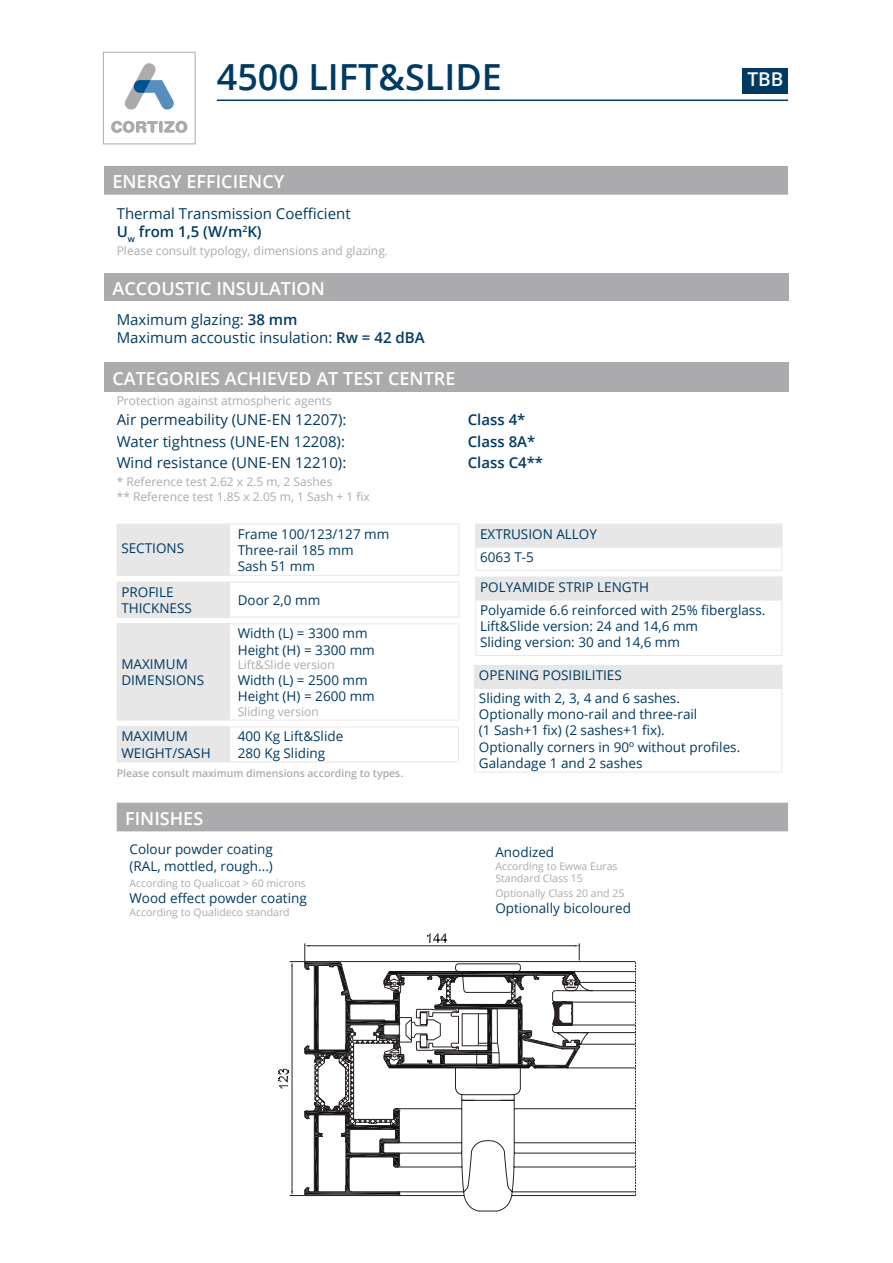
<style>
.page{position:relative;width:893px;height:1263px;background:#fff}
.page>*{position:absolute;margin:0;border:0;box-sizing:border-box;transform-origin:0 0}
.t1{font:600 36px "Open Sans";color:#003a62}
.t2{font:600 19.05px "Open Sans";color:#fff}
.t3{font:600 18px "Open Sans";color:#fff}
.t4{font:15px/18px "Open Sans";color:#003a62}
.t5{font:600 15px "Open Sans";color:#003a62}
.t6{font:13.5px/16.2px "Open Sans";color:#003a62}
.t7{font:12px/14.4px "Open Sans";color:#ababad}
.t8{font:10.5px/12.6px "Open Sans";color:#ababad}
.t9{font:600 10.5px "Open Sans";color:#ababad}
.s1{font-weight:600}
</style>
<div class="page">
<svg style="left:103px;top:52px;width:93px;height:92px"></svg>
<div style="left:104px;top:166px;width:684px;height:29px;background:#ababad"></div>
<div style="left:104px;top:274px;width:684px;height:27px;background:#ababad"></div>
<div style="left:104px;top:362px;width:685px;height:29px;background:#ababad"></div>
<div style="left:117px;top:524px;width:112px;height:51px;background:#e7e7e8"></div>
<hr style="left:229px;top:524px;width:230px;height:1px;background:#e7e7e8">
<hr style="left:458px;top:524px;width:1px;height:51px;background:#e7e7e8">
<hr style="left:229px;top:575px;width:230px;height:1px;background:#e7e7e8">
<hr style="left:229px;top:524px;width:1px;height:51px;background:#e7e7e8">
<hr style="left:117px;top:575px;width:112px;height:1px;background:#e7e7e8">
<div style="left:117px;top:582px;width:112px;height:35px;background:#e7e7e8"></div>
<hr style="left:229px;top:582px;width:230px;height:1px;background:#e7e7e8">
<hr style="left:229px;top:582px;width:1px;height:35px;background:#e7e7e8">
<hr style="left:458px;top:582px;width:1px;height:35px;background:#e7e7e8">
<hr style="left:117px;top:617px;width:112px;height:1px;background:#e7e7e8">
<hr style="left:229px;top:617px;width:230px;height:1px;background:#e7e7e8">
<div style="left:117px;top:624px;width:112px;height:96px;background:#e7e7e8"></div>
<hr style="left:117px;top:623px;width:112px;height:1px;background:#e7e7e8">
<hr style="left:229px;top:623px;width:230px;height:1px;background:#e7e7e8">
<hr style="left:229px;top:624px;width:1px;height:96px;background:#e7e7e8">
<hr style="left:458px;top:624px;width:1px;height:96px;background:#e7e7e8">
<hr style="left:117px;top:720px;width:112px;height:1px;background:#e7e7e8">
<hr style="left:229px;top:720px;width:230px;height:1px;background:#e7e7e8">
<div style="left:117px;top:727px;width:112px;height:35px;background:#e7e7e8"></div>
<hr style="left:117px;top:726px;width:112px;height:1px;background:#e7e7e8">
<hr style="left:229px;top:726px;width:230px;height:1px;background:#e7e7e8">
<hr style="left:229px;top:727px;width:1px;height:34px;background:#e7e7e8">
<hr style="left:458px;top:727px;width:1px;height:34px;background:#e7e7e8">
<hr style="left:229px;top:761px;width:230px;height:1px;background:#e7e7e8">
<div style="left:476px;top:524px;width:306px;height:23px;background:#e7e7e8"></div>
<hr style="left:475px;top:547px;width:307px;height:1px;background:#e7e7e8">
<svg style="left:475px;top:524px;width:1px;height:46px"></svg>
<svg style="left:782px;top:525px;width:1px;height:45px"></svg>
<hr style="left:475px;top:570px;width:307px;height:1px;background:#e7e7e8">
<div style="left:476px;top:577px;width:306px;height:23px;background:#e7e7e8"></div>
<svg style="left:475px;top:577px;width:1px;height:23px"></svg>
<svg style="left:782px;top:578px;width:1px;height:22px"></svg>
<hr style="left:475px;top:600px;width:307px;height:1px;background:#e7e7e8">
<hr style="left:475px;top:600px;width:1px;height:55px;background:#e7e7e8">
<hr style="left:782px;top:600px;width:1px;height:55px;background:#e7e7e8">
<hr style="left:475px;top:655px;width:307px;height:1px;background:#e7e7e8">
<div style="left:475px;top:665px;width:307px;height:23px;background:#e7e7e8"></div>
<hr style="left:474px;top:665px;width:308px;height:1px;background:#e7e7e8">
<svg style="left:474px;top:666px;width:1px;height:22px"></svg>
<svg style="left:782px;top:666px;width:1px;height:22px"></svg>
<hr style="left:474px;top:688px;width:308px;height:1px;background:#e7e7e8">
<hr style="left:474px;top:689px;width:1px;height:83px;background:#e7e7e8">
<hr style="left:782px;top:689px;width:1px;height:83px;background:#e7e7e8">
<hr style="left:474px;top:772px;width:308px;height:1px;background:#e7e7e8">
<div style="left:117px;top:803px;width:671px;height:28px;background:#ababad"></div>
<hr style="left:217px;top:100px;width:523px;height:1px;background:#003a62">
<hr style="left:740px;top:100px;width:48px;height:1px;background:#003a62">
<div style="left:743px;top:68px;width:45px;height:26px;background:#003a62"></div>
<svg style="left:314px;top:1196px;width:321px;height:15px"></svg>
<svg style="left:279px;top:933px;width:357px;height:263px"></svg>
<h1 class="t1" style="left:217px;top:52px;width:287px">4500 LIFT&amp;SLIDE</h1>
<h2 class="t2" style="left:747px;top:66px;width:37px">TBB</h2>
<h3 class="t3" style="left:112px;top:169px;width:173px">ENERGY EFFICIENCY</h3>
<p class="t4" style="left:117px;top:204px;width:235px">Thermal Transmission Coefficient<br><span class="s1">U</span><sub>w</sub> <span class="s1">from 1,5 (W/m</span><sup>2</sup><span class="s1">K)</span></p>
<p class="t7" style="left:117px;top:243px;width:273px">Please consult typology, dimensions and glazing.</p>
<h3 class="t3" style="left:112px;top:276px;width:214px">ACCOUSTIC INSULATION</h3>
<p class="t4" style="left:117px;top:310px;width:309px">Maximum glazing: <span class="s1">38 mm<br></span>Maximum accoustic insulation: <span class="s1">Rw = 42 dBA</span></p>
<h3 class="t3" style="left:112px;top:366px;width:344px">CATEGORIES ACHIEVED AT TEST CENTRE</h3>
<p class="t7" style="left:117px;top:393px;width:217px">Protection against atmospheric agents</p>
<p class="t4" style="left:117px;top:411px;width:231px">Air permeability (UNE-EN 12207):</p>
<p class="t5" style="left:468px;top:410px;width:59px">Class 4*</p>
<p class="t4" style="left:117px;top:432px;width:230px">Water tightness (UNE-EN 12208):</p>
<p class="t5" style="left:468px;top:431px;width:69px">Class 8A*</p>
<p class="t4" style="left:117px;top:453px;width:231px">Wind resistance (UNE-EN 12210):</p>
<p class="t5" style="left:468px;top:452px;width:77px">Class C4**</p>
<p class="t7" style="left:117px;top:474px;width:255px">* Reference test 2.62 x 2.5 m, 2 Sashes<br>** Reference test 1.85 x 2.05 m, 1 Sash + 1 fix</p>
<p class="t6" style="left:121px;top:539px;width:64px">SECTIONS</p>
<p class="t6" style="left:238px;top:525px;width:153px">Frame 100/123/127 mm<br>Three-rail 185 mm<br>Sash 51 mm</p>
<p class="t6" style="left:121px;top:583px;width:72px">PROFILE<br>THICKNESS</p>
<p class="t6" style="left:238px;top:591px;width:84px">Door 2,0 mm</p>
<p class="t6" style="left:121px;top:656px;width:84px">MAXIMUM<br>DIMENSIONS</p>
<p class="t6" style="left:238px;top:625px;width:139px">Width (L) = 3300 mm<br>Height (H) = 3300 mm</p>
<p class="t7" style="left:238px;top:657px;width:99px">Lift&amp;Slide version</p>
<p class="t6" style="left:238px;top:672px;width:139px">Width (L) = 2500 mm<br>Height (H) = 2600 mm</p>
<p class="t7" style="left:238px;top:704px;width:83px">Sliding version</p>
<p class="t6" style="left:121px;top:728px;width:91px">MAXIMUM<br>WEIGHT/SASH</p>
<p class="t6" style="left:238px;top:728px;width:107px">400 Kg Lift&amp;Slide<br>280 Kg Sliding</p>
<p class="t9" style="left:117px;top:766px;width:288px">Please consult maximum dimensions according to types.</p>
<h3 class="t3" style="left:125px;top:806px;width:80px">FINISHES</h3>
<p class="t6" style="left:129px;top:841px;width:145px">Colour powder coating (RAL, mottled, rough...)</p>
<p class="t8" style="left:129px;top:876px;width:178px">According to Qualicoat &gt; 60 microns</p>
<p class="t6" style="left:129px;top:890px;width:179px">Wood effect powder coating</p>
<p class="t8" style="left:129px;top:905px;width:162px">According to Qualideco standard</p>
<p class="t6" style="left:480px;top:522px;width:118px;line-height:23.1px">EXTRUSION ALLOY<br>6063 T-5</p>
<p class="t6" style="left:480px;top:575px;width:287px;line-height:23.1px">POLYAMIDE STRIP LENGTH<br>Polyamide 6.6 reinforced with 25% fiberglass.</p>
<p class="t6" style="left:480px;top:617px;width:220px">Lift&amp;Slide version: 24 and 14,6 mm<br>Sliding version: 30 and 14,6 mm</p>
<p class="t6" style="left:479px;top:663px;width:203px;line-height:23.1px">OPENING POSIBILITIES<br>Sliding with 2, 3, 4 and 6 sashes.</p>
<p class="t6" style="left:479px;top:706px;width:263px">Optionally mono-rail and three-rail<br>(1 Sash+1 fix) (2 sashes+1 fix).<br>Optionally corners in 90º without profiles.<br>Galandage 1 and 2 sashes</p>
<p class="t6" style="left:495px;top:844px;width:60px">Anodized</p>
<p class="t8" style="left:495px;top:859px;width:124px">According to Ewwa Euras<br>Standard Class 15</p>
<p class="t8" style="left:495px;top:886px;width:131px">Optionally Class 20 and 25</p>
<p class="t6" style="left:495px;top:900px;width:137px">Optionally bicoloured</p>
</div>
